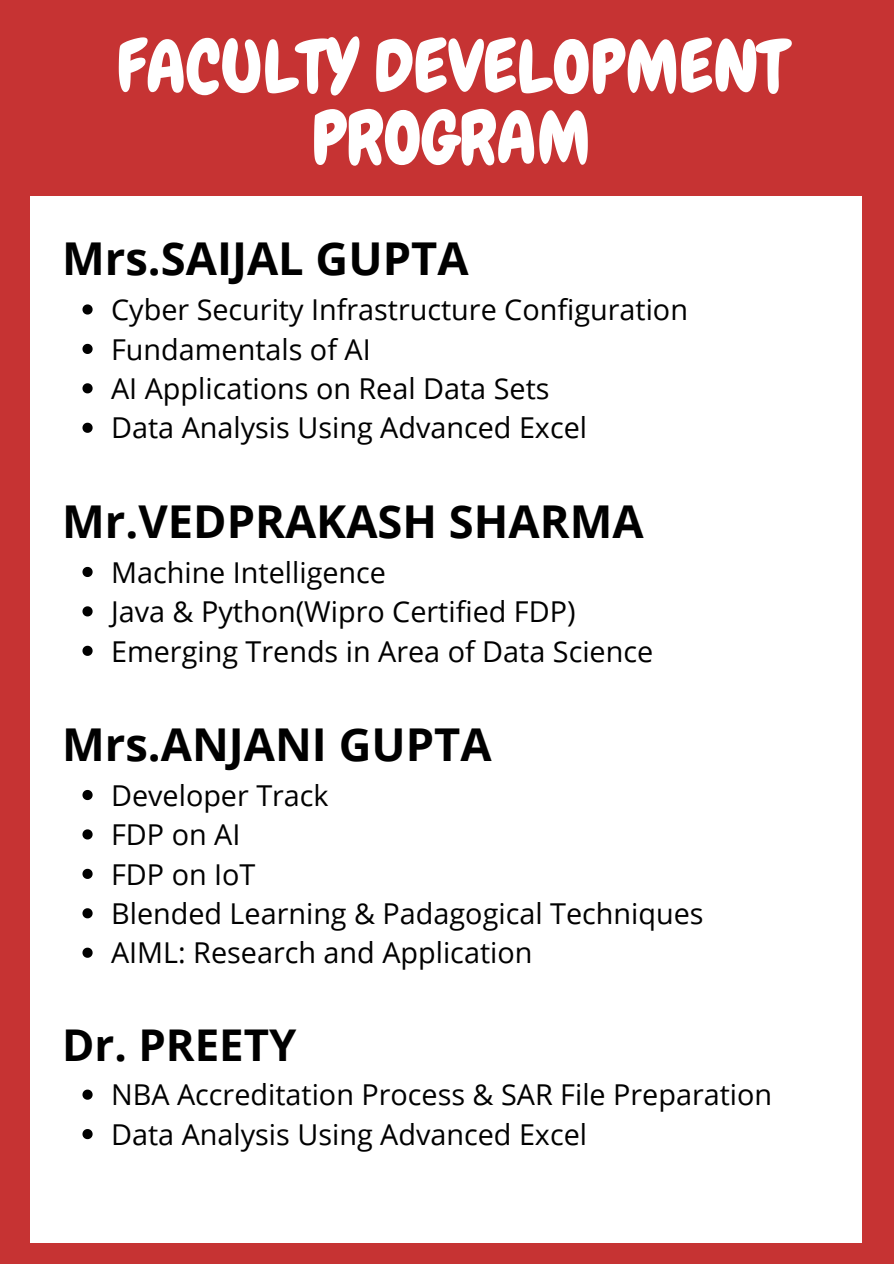
<style>
.page{position:relative;width:894px;height:1264px;background:#fff}
.page>*{position:absolute;margin:0;border:0;box-sizing:border-box;transform-origin:0 0}
.t1{font:72.45px/70.9px "Chewy";color:#fff;text-align:center}
.t2{font:700 45.3px "Open Sans";color:#000}
.t3{font:700 43.8px "Open Sans";color:#000}
.t4{font:28.8px "Open Sans";color:#000}
</style>
<div class="page">
<div style="left:0;top:0;width:893px;height:1263px;background:#c63333"></div>
<div style="left:30px;top:196px;width:831px;height:1046px;background:#fff"></div>
<svg style="left:82px;top:304px;width:11px;height:10px"></svg>
<svg style="left:82px;top:344px;width:11px;height:10px"></svg>
<svg style="left:82px;top:383px;width:11px;height:10px"></svg>
<svg style="left:82px;top:423px;width:11px;height:10px"></svg>
<svg style="left:82px;top:567px;width:11px;height:10px"></svg>
<svg style="left:82px;top:606px;width:11px;height:10px"></svg>
<svg style="left:82px;top:645px;width:11px;height:11px"></svg>
<svg style="left:82px;top:790px;width:11px;height:10px"></svg>
<svg style="left:82px;top:829px;width:11px;height:10px"></svg>
<svg style="left:82px;top:868px;width:11px;height:11px"></svg>
<svg style="left:82px;top:908px;width:11px;height:10px"></svg>
<svg style="left:82px;top:947px;width:11px;height:10px"></svg>
<svg style="left:82px;top:1089px;width:11px;height:10px"></svg>
<svg style="left:82px;top:1129px;width:11px;height:11px"></svg>
<p class="t1" style="left:116px;top:32px;width:670px">FACULTY DEVELOPMENT<br>PROGRAM</p>
<p class="t2" style="left:62px;top:227px;width:408px">Mrs.SAIJAL GUPTA</p>
<p class="t4" style="left:111px;top:289px;width:578px">Cyber Security Infrastructure Configuration</p>
<p class="t4" style="left:111px;top:329px;width:261px">Fundamentals of AI</p>
<p class="t4" style="left:111px;top:368px;width:440px">AI Applications on Real Data Sets</p>
<p class="t4" style="left:111px;top:408px;width:477px">Data Analysis Using Advanced Excel</p>
<p class="t2" style="left:62px;top:489px;width:582px">Mr.VEDPRAKASH SHARMA</p>
<p class="t4" style="left:111px;top:552px;width:276px">Machine Intelligence</p>
<p class="t4" style="left:111px;top:591px;width:466px">Java &amp; Python(Wipro Certified FDP)</p>
<p class="t4" style="left:111px;top:630px;width:543px">Emerging Trends in Area of Data Science</p>
<p class="t2" style="left:62px;top:712px;width:431px">Mrs.ANJANI GUPTA</p>
<p class="t4" style="left:111px;top:775px;width:219px">Developer Track</p>
<p class="t4" style="left:111px;top:814px;width:131px">FDP on AI</p>
<p class="t4" style="left:111px;top:853px;width:146px">FDP on IoT</p>
<p class="t4" style="left:111px;top:893px;width:593px">Blended Learning &amp; Padagogical Techniques</p>
<p class="t4" style="left:111px;top:932px;width:422px">AIML: Research and Application</p>
<p class="t3" style="left:62px;top:1014px;width:236px">Dr. PREETY</p>
<p class="t4" style="left:111px;top:1074px;width:662px">NBA Accreditation Process &amp; SAR File Preparation</p>
<p class="t4" style="left:111px;top:1113px;width:477px">Data Analysis Using Advanced Excel</p>
</div>
